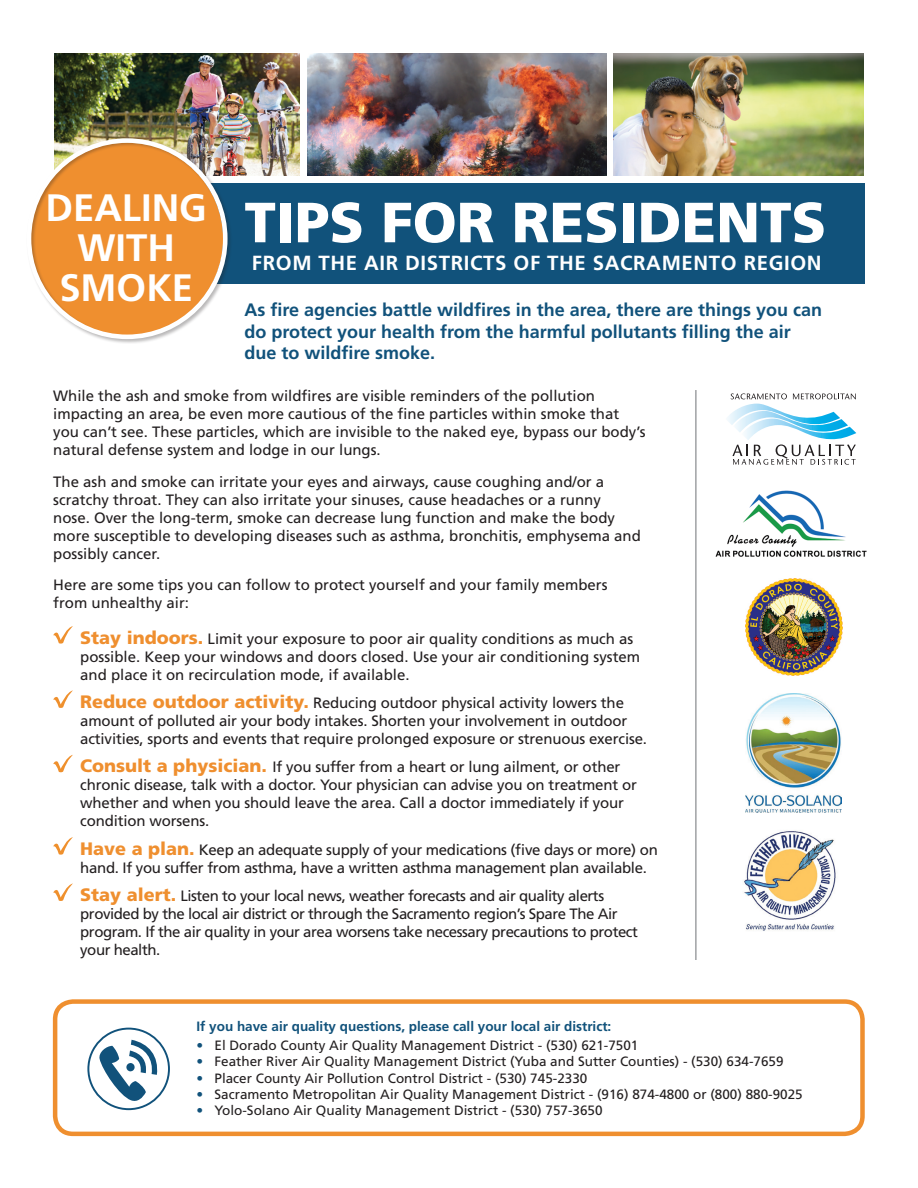
<style>
.page{position:relative;width:918px;height:1188px;background:#fff}
.page>*{position:absolute;margin:0;border:0;box-sizing:border-box;transform-origin:0 0}
.t1{font:900 56.55px "Frutiger";color:#fff}
.t2{font:700 38.25px "Frutiger";color:#fff}
.t3{font:700 20.4px "Frutiger";letter-spacing:.03em;color:#fff}
.t4{font:700 18px/21.6px "Frutiger";color:#11527b}
.t5{font:15px/18px "Frutiger";color:#231f20}
.t6{font:15px/18px "Frutiger";letter-spacing:-.03em;color:#231f20}
.t7{font:15px/18px "Frutiger";letter-spacing:-.02em;color:#231f20}
.t8{font:13.5px "Frutiger";color:#231f20}
.t9{font:700 13.5px "Frutiger";color:#11527b}
.s1{font-weight:900;font-size:18px;color:#ef8f2f}
.s2{color:#11527b}
</style>
<div class="page">
<div style="left:177px;top:183px;width:688px;height:101px;background:#11527b"></div>
<img style="left:54px;top:54px;width:245px;height:122px">
<img style="left:613px;top:54px;width:250px;height:122px">
<svg style="left:53px;top:626px;width:20px;height:18px"></svg>
<svg style="left:53px;top:690px;width:20px;height:18px"></svg>
<svg style="left:53px;top:755px;width:20px;height:18px"></svg>
<svg style="left:53px;top:837px;width:20px;height:18px"></svg>
<svg style="left:53px;top:884px;width:20px;height:17px"></svg>
<hr style="left:695px;top:390px;width:1px;height:570px;background:#808285">
<div style="left:53px;top:999px;width:812px;height:137px;border:4px solid #ef8f2f;border-radius:18px"></div>
<svg style="left:88px;top:1029px;width:81px;height:80px"></svg>
<div style="left:87px;top:1028px;width:83px;height:82px;border:2px solid #11527b;border-radius:50%"></div>
<svg style="left:98px;top:1040px;width:61px;height:63px"></svg>
<div style="left:26px;top:137px;width:207px;height:207px;background:#231f20;opacity:.3"></div>
<div style="left:27px;top:138px;width:201px;height:201px;border:5px solid #fff;border-radius:50%"></div>
<img style="left:307px;top:54px;width:300px;height:122px">
<img style="left:744px;top:831px;width:92px;height:100px">
<img style="left:715px;top:490px;width:152px;height:67px">
<img style="left:745px;top:578px;width:97px;height:97px">
<svg style="left:727px;top:393px;width:129px;height:72px"></svg>
<img style="left:745px;top:694px;width:97px;height:119px">
<p class="t2" style="left:46px;top:185px;width:163px">DEALING</p>
<p class="t2" style="left:77px;top:225px;width:99px">WITH</p>
<p class="t2" style="left:59px;top:265px;width:135px">SMOKE</p>
<p class="t1" style="left:244px;top:188px;width:583px">TIPS FOR RESIDENTS</p>
<p class="t3" style="left:252px;top:251px;width:571px">FROM THE AIR DISTRICTS OF THE SACRAMENTO REGION</p>
<p class="t4" style="left:244px;top:299px;width:579px">As fire agencies battle wildfires in the area, there are things you can do protect your health from the harmful pollutants filling the air due to wildfire smoke.</p>
<p class="t5" style="left:53px;top:387px;width:594px">While the ash and smoke from wildfires are visible reminders of the pollution impacting an area, be even more cautious of the fine particles within smoke that you can’t see. These particles, which are invisible to the naked eye, bypass our body’s natural defense system and lodge in our lungs.</p>
<p class="t5" style="left:53px;top:473px;width:589px">The ash and smoke can irritate your eyes and airways, cause coughing and/or a scratchy throat. They can also irritate your sinuses, cause headaches or a runny nose. Over the long-term, smoke can decrease lung function and make the body more susceptible to developing diseases such as asthma, bronchitis, emphysema and possibly cancer.</p>
<p class="t5" style="left:53px;top:576px;width:556px">Here are some tips you can follow to protect yourself and your family members</p>
<p class="t5" style="left:53px;top:594px;width:137px">from unhealthy air:</p>
<p class="t5" style="left:80px;top:629px;width:562px"><span class="s1">Stay indoors.</span> Limit your exposure to poor air quality conditions as much as possible. Keep your windows and doors closed. Use your air conditioning system and place it on recirculation mode, if available.</p>
<p class="t5" style="left:80px;top:694px;width:568px"><span class="s1">Reduce outdoor activity.</span> Reducing outdoor physical activity lowers the amount of polluted air your body intakes. Shorten your involvement in outdoor activities, sports and events that require prolonged exposure or strenuous exercise.</p>
<p class="t5" style="left:80px;top:758px;width:558px"><span class="s1">Consult a physician.</span> If you suffer from a heart or lung ailment, or other chronic disease, talk with a doctor. Your physician can advise you on treatment or whether and when you should leave the area. Call a doctor immediately if your condition worsens.</p>
<p class="t7" style="left:80px;top:840px;width:579px"><span class="s1">Have a plan.</span> Keep an adequate supply of your medications (five days or more) on hand. If you suffer from asthma, have a written asthma management plan available.</p>
<p class="t6" style="left:80px;top:887px;width:559px"><span class="s1">Stay alert.</span> Listen to your local news, weather forecasts and air quality alerts provided by the local air district or through the Sacramento region’s Spare The Air program. If the air quality in your area worsens take necessary precautions to protect your health.</p>
<p class="t9" style="left:197px;top:1018px;width:416px">If you have air quality questions, please call your local air district:</p>
<p class="t8" style="left:197px;top:1038px;width:443px"><span class="s2">•</span> El Dorado County Air Quality Management District - (530) 621-7501</p>
<p class="t8" style="left:197px;top:1054px;width:589px"><span class="s2">•</span> Feather River Air Quality Management District (Yuba and Sutter Counties) - (530) 634-7659</p>
<p class="t8" style="left:197px;top:1070px;width:392px"><span class="s2">•</span> Placer County Air Pollution Control District - (530) 745-2330</p>
<p class="t8" style="left:197px;top:1086px;width:608px"><span class="s2">•</span> Sacramento Metropolitan Air Quality Management District - (916) 874-4800 or (800) 880-9025</p>
<p class="t8" style="left:197px;top:1102px;width:408px"><span class="s2">•</span> Yolo-Solano Air Quality Management District - (530) 757-3650</p>
</div>
